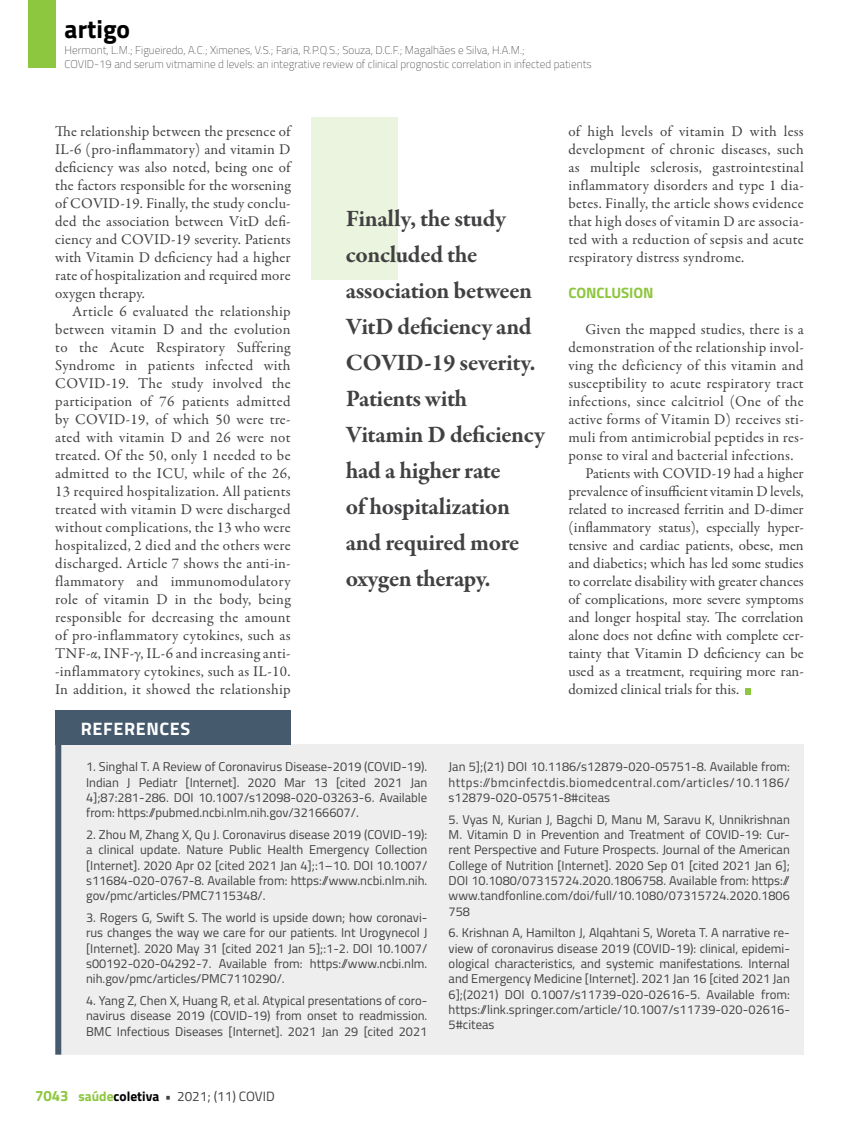
<style>
.page{position:relative;width:859px;height:1132px;background:#fff}
.page>*{position:absolute;margin:0;border:0;box-sizing:border-box;transform-origin:0 0}
.t1{font:700 25.5px "Titillium";color:#000}
.t2{font:700 24px/36px "Garamond Premr Pro";letter-spacing:-.015em;color:#414042}
.t3{font:700 18px "Titillium";letter-spacing:.035em;color:#fff}
.t4{font:15px/18px "Garamond Premr Pro";letter-spacing:.01em;color:#414042;text-align:justify}
.t5{font:700 15px "Titillium";letter-spacing:-.005em;color:#8dc63f}
.t6{font:13.5px "Titillium";color:#414042}
.t7{font:12.75px/15.3px "Titillium";color:#414042;text-align:justify}
.t8{font:100 11.25px/13.5px "Titillium";color:#414042}
.s1{font-weight:700;font-size:15px;color:#8dc63f}
.s2{font-weight:700;color:#8dc63f}
.s3{font-weight:700;color:#000}
.s4{font-weight:700}
</style>
<div class="page">
<div style="left:28px;top:0;width:27px;height:68px;background:#8dc63f"></div>
<svg style="left:745px;top:688px;width:6px;height:6px"></svg>
<div style="left:61px;top:743px;width:743px;height:311px;background:#eeeeef"></div>
<div style="left:55px;top:709px;width:236px;height:35px;background:#455a6c"></div>
<div style="left:55px;top:726px;width:6px;height:328px;background:#455a6c"></div>
<div style="left:312px;top:117px;width:86px;height:162px;background:#ebf4de"></div>
<h1 class="t1" style="left:65px;top:10px;width:67px">artigo</h1>
<p class="t8" style="left:65px;top:43px;width:529px">Hermont, L.M.; Figueiredo, A.C.; Ximenes, V.S.; Faria, R.P.Q.S.; Souza, D.C.F.; Magalhães e Silva, H.A.M.;<br>COVID-19 and serum vitmamine d levels: an integrative review of clinical prognostic correlation in infected patients</p>
<p class="t4" style="left:55px;top:122px;width:237px">The relationship between the presence of IL-6 (pro-inflammatory) and vitamin D deficiency was also noted, being one of the factors responsible for the worsening of COVID-19. Finally, the study conclu&shy;ded the association between VitD defi&shy;ciency and COVID-19 severity. Patients with Vitamin D deficiency had a higher rate of hospitalization and required more oxygen therapy.</p>
<p class="t4" style="left:55px;top:302px;width:237px;text-indent:17px">Article 6 evaluated the relationship between vitamin D and the evolution to the Acute Respiratory Suffering Syndrome in patients infected with COVID-19. The study involved the participation of 76 patients admitted by COVID-19, of which 50 were tre&shy;ated with vitamin D and 26 were not treated. Of the 50, only 1 needed to be admitted to the ICU, while of the 26, 13 required hospitalization. All patients treated with vitamin D were discharged without complications, the 13 who were hospitalized, 2 died and the others were discharged. Article 7 shows the anti-in&shy;flammatory and immunomodulatory role of vitamin D in the body, being responsible for decreasing the amount of pro-inflammatory cytokines, such as TNF-α, INF-γ, IL-6 and increasing anti--inflammatory cytokines, such as IL-10.<br>In addition, it showed the relationship</p>
<h2 class="t2" style="left:346px;top:201px;width:200px">Finally, the study concluded the association between<br>VitD deficiency and<br>COVID-19 severity.<br>Patients with<br>Vitamin D deficiency had a higher rate<br>of hospitalization and required more oxygen therapy.</h2>
<p class="t4" style="left:568px;top:122px;width:237px">of high levels of vitamin D with less development of chronic diseases, such as multiple sclerosis, gastrointestinal inflammatory disorders and type 1 dia&shy;betes. Finally, the article shows evidence that high doses of vitamin D are associa&shy;ted with a reduction of sepsis and acute respiratory distress syndrome.</p>
<p class="t5" style="left:568px;top:281px;width:87px">CONCLUSION</p>
<p class="t4" style="left:585px;top:320px;width:220px">Given the mapped studies, there is a</p>
<p class="t4" style="left:568px;top:338px;width:237px">demonstration of the relationship invol-</p>
<p class="t4" style="left:568px;top:356px;width:237px">ving the deficiency of this vitamin and</p>
<p class="t4" style="left:568px;top:374px;width:237px">susceptibility to acute respiratory tract</p>
<p class="t4" style="left:568px;top:392px;width:237px">infections, since calcitriol (One of the</p>
<p class="t4" style="left:568px;top:410px;width:237px">active forms of Vitamin D) receives sti-</p>
<p class="t4" style="left:568px;top:428px;width:237px">muli from antimicrobial peptides in res-</p>
<p class="t4" style="left:568px;top:446px;width:227px">ponse to viral and bacterial infections.</p>
<p class="t4" style="left:585px;top:464px;width:220px">Patients with COVID-19 had a higher</p>
<p class="t4" style="left:568px;top:482px;width:237px">prevalence of insufficient vitamin D levels,</p>
<p class="t4" style="left:568px;top:500px;width:237px">related to increased ferritin and D-dimer</p>
<p class="t4" style="left:568px;top:518px;width:237px">(inflammatory status), especially hyper-</p>
<p class="t4" style="left:568px;top:536px;width:237px">tensive and cardiac patients, obese, men</p>
<p class="t4" style="left:568px;top:554px;width:237px">and diabetics; which has led some studies</p>
<p class="t4" style="left:568px;top:572px;width:237px">to correlate disability with greater chances</p>
<p class="t4" style="left:568px;top:590px;width:237px">of complications, more severe symptoms</p>
<p class="t4" style="left:568px;top:608px;width:237px">and longer hospital stay. The correlation</p>
<p class="t4" style="left:568px;top:626px;width:237px">alone does not define with complete cer-</p>
<p class="t4" style="left:568px;top:644px;width:237px">tainty that Vitamin D deficiency can be</p>
<p class="t4" style="left:568px;top:662px;width:237px">used as a treatment, requiring more ran-</p>
<p class="t4" style="left:568px;top:680px;width:172px">domized clinical trials for this.</p>
<p class="t3" style="left:81px;top:715px;width:111px">REFERENCES</p>
<p class="t7" style="left:86px;top:758px;width:343px">1. Singhal T. A Review of Coronavirus Disease-2019 (COVID-19).<br>Indian J Pediatr [Internet]. 2020 Mar 13 [cited 2021 Jan 4];87:281-286. DOI 10.1007/s12098-020-03263-6. Available from: https://pubmed.ncbi.nlm.nih.gov/32166607/.</p>
<p class="t7" style="left:86px;top:826px;width:343px">2. Zhou M, Zhang X, Qu J. Coronavirus disease 2019 (COVID-19): a clinical update. Nature Public Health Emergency Collection [Internet]. 2020 Apr 02 [cited 2021 Jan 4];:1–10. DOI 10.1007/ s11684-020-0767-8. Available from: https://www.ncbi.nlm.nih. gov/pmc/articles/PMC7115348/.</p>
<p class="t7" style="left:86px;top:908px;width:343px">3. Rogers G, Swift S. The world is upside down; how coronavi&shy;rus changes the way we care for our patients. Int Urogynecol J [Internet]. 2020 May 31 [cited 2021 Jan 5];:1-2. DOI 10.1007/ s00192-020-04292-7. Available from: https://www.ncbi.nlm. nih.gov/pmc/articles/PMC7110290/.</p>
<p class="t7" style="left:86px;top:991px;width:343px">4. Yang Z, Chen X, Huang R, et al. Atypical presentations of coro&shy;navirus disease 2019 (COVID-19) from onset to readmission.<br>BMC Infectious Diseases [Internet]. 2021 Jan 29 [cited 2021</p>
<p class="t6" style="left:35px;top:1086px;width:241px"><span class="s1">7043</span> <span class="s2">saúde</span><span class="s3">coletiva</span> <span class="s4">•</span> 2021; (11) COVID</p>
<p class="t7" style="left:449px;top:758px;width:343px">Jan 5];(21) DOI 10.1186/s12879-020-05751-8. Available from: https://bmcinfectdis.biomedcentral.com/articles/10.1186/ s12879-020-05751-8#citeas</p>
<p class="t7" style="left:449px;top:810px;width:343px">5. Vyas N, Kurian J, Bagchi D, Manu M, Saravu K, Unnikrishnan M. Vitamin D in Prevention and Treatment of COVID-19: Cur&shy;rent Perspective and Future Prospects. Journal of the American College of Nutrition [Internet]. 2020 Sep 01 [cited 2021 Jan 6]; DOI 10.1080/07315724.2020.1806758. Available from: https:// www.tandfonline.com/doi/full/10.1080/07315724.2020.1806<br>758</p>
<p class="t7" style="left:449px;top:924px;width:343px">6. Krishnan A, Hamilton J, Alqahtani S, Woreta T. A narrative re&shy;view of coronavirus disease 2019 (COVID-19): clinical, epidemi&shy;ological characteristics, and systemic manifestations. Internal and Emergency Medicine [Internet]. 2021 Jan 16 [cited 2021 Jan 6];(2021) DOI 0.1007/s11739-020-02616-5. Available from: https://link.springer.com/article/10.1007/s11739-020-02616- 5#citeas</p>
</div>
